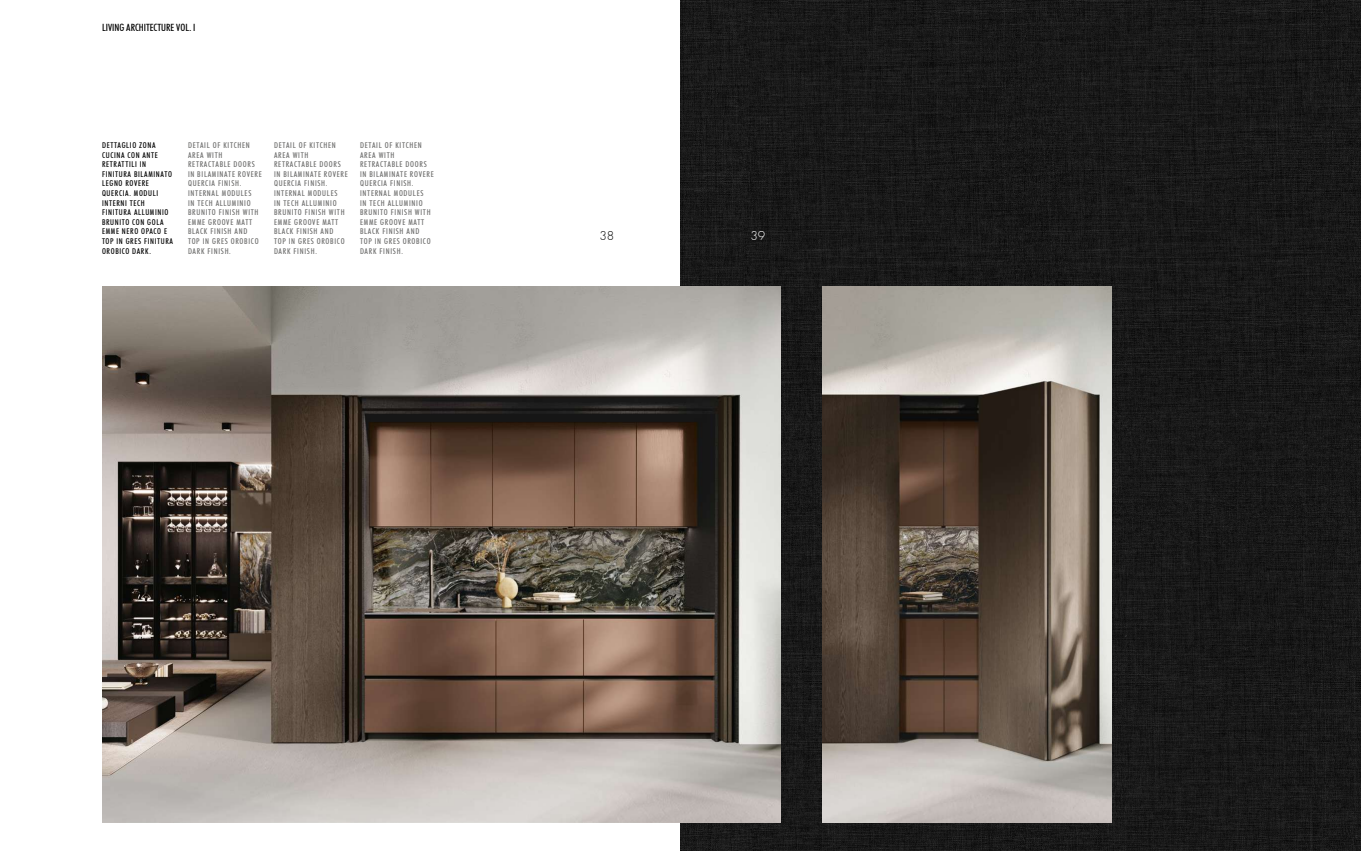
<style>
.page{position:relative;width:1361px;height:851px;background:#fff}
.page>*{position:absolute;margin:0;border:0;box-sizing:border-box;transform-origin:0 0}
.t1{font:300 12px "Futura";color:#000}
.t2{font:300 12px "Futura";color:#fff}
.t3{font:500 condensed 10px "Futura BT";color:#000}
.t4{font:500 condensed 8px/9.6px "Futura BT";letter-spacing:.09em;color:#6f6f6e}
.t5{font:500 condensed 8px/9.6px "Futura BT";letter-spacing:.08em;color:#000}
</style>
<div class="page">
<img style="left:680px;top:0;width:681px;height:850px">
<img style="left:823px;top:286px;width:288px;height:536px">
<img style="left:102px;top:286px;width:678px;height:536px">
<p class="t3" style="left:102px;top:21px;width:95px">LIVING ARCHITECTURE VOL. I</p>
<p class="t5" style="left:102px;top:140px;width:73px">DETTAGLIO ZONA<br>CUCINA CON ANTE<br>RETRATTILI IN<br>FINITURA BILAMINATO<br>LEGNO ROVERE<br>QUERCIA. MODULI<br>INTERNI TECH<br>FINITURA ALLUMINIO<br>BRUNITO CON GOLA<br>EMME NERO OPACO E<br>TOP IN GRES FINITURA<br>OROBICO DARK.</p>
<p class="t4" style="left:188px;top:140px;width:75px">DETAIL OF KITCHEN<br>AREA WITH<br>RETRACTABLE DOORS<br>IN BILAMINATE ROVERE<br>QUERCIA FINISH.<br>INTERNAL MODULES<br>IN TECH ALLUMINIO<br>BRUNITO FINISH WITH<br>EMME GROOVE MATT<br>BLACK FINISH AND<br>TOP IN GRES OROBICO<br>DARK FINISH.</p>
<p class="t4" style="left:274px;top:140px;width:75px">DETAIL OF KITCHEN<br>AREA WITH<br>RETRACTABLE DOORS<br>IN BILAMINATE ROVERE<br>QUERCIA FINISH.<br>INTERNAL MODULES<br>IN TECH ALLUMINIO<br>BRUNITO FINISH WITH<br>EMME GROOVE MATT<br>BLACK FINISH AND<br>TOP IN GRES OROBICO<br>DARK FINISH.</p>
<p class="t4" style="left:360px;top:140px;width:75px">DETAIL OF KITCHEN<br>AREA WITH<br>RETRACTABLE DOORS<br>IN BILAMINATE ROVERE<br>QUERCIA FINISH.<br>INTERNAL MODULES<br>IN TECH ALLUMINIO<br>BRUNITO FINISH WITH<br>EMME GROOVE MATT<br>BLACK FINISH AND<br>TOP IN GRES OROBICO<br>DARK FINISH.</p>
<h1 class="t1" style="left:599px;top:228px;width:16px">38</h1>
<h1 class="t2" style="left:750px;top:228px;width:16px">39</h1>
</div>
